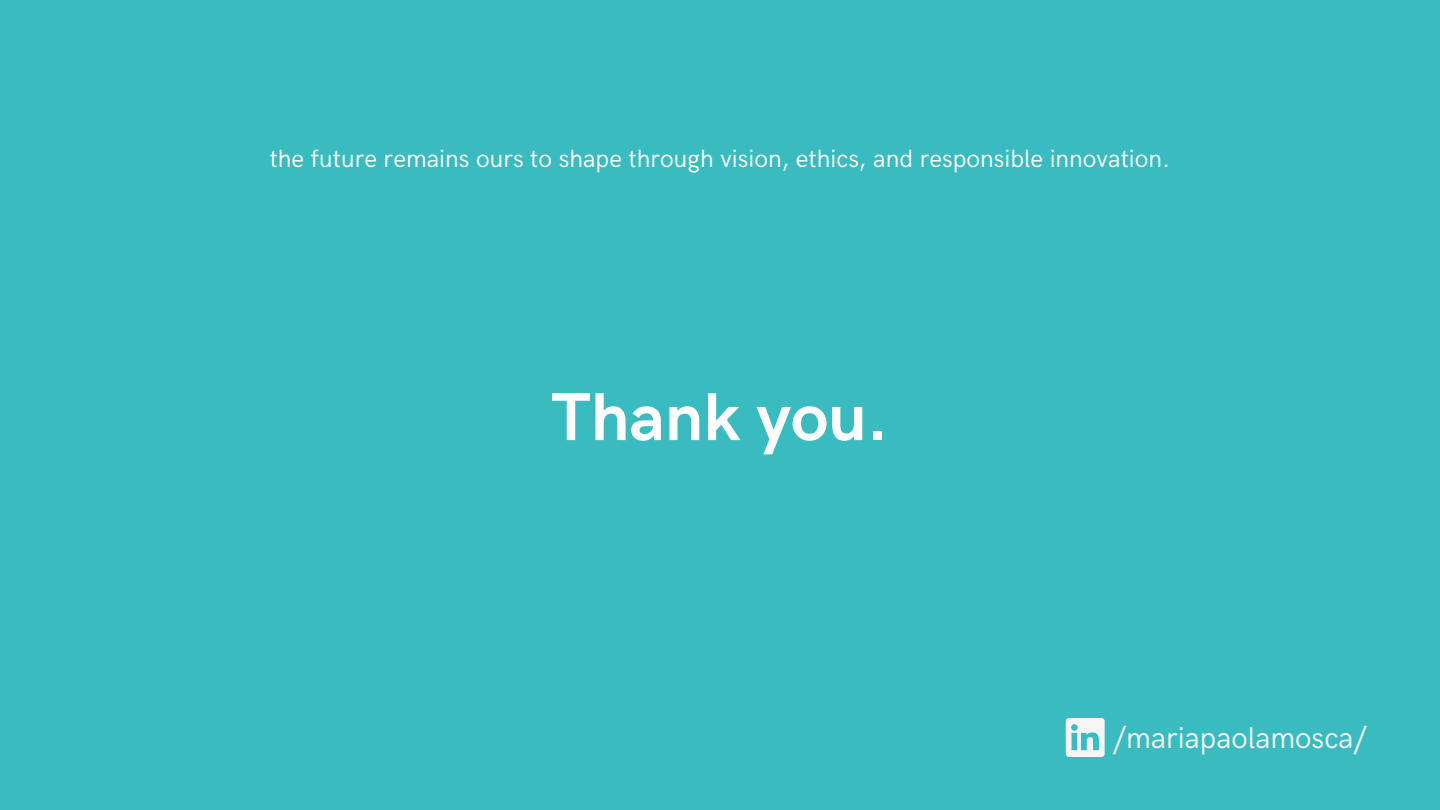
<style>
.page{position:relative;width:1440px;height:810px;background:#39bbbf}
.page>*{position:absolute;margin:0;border:0;box-sizing:border-box;transform-origin:0 0}
.t1{font:700 68px "HK Grotesk";color:#fff}
.t2{font:30px "HK Grotesk";color:#f6f6f6}
.t3{font:25px "HK Grotesk";color:#fff}
</style>
<div class="page">
<svg style="left:1066px;top:718px;width:39px;height:39px"></svg>
<p class="t3" style="left:270px;top:145px;width:902px">the future remains ours to shape through vision, ethics, and responsible innovation.</p>
<h1 class="t1" style="left:551px;top:379px;width:339px">Thank you.</h1>
<p class="t2" style="left:1113px;top:721px;width:256px">/mariapaolamosca/</p>
</div>
